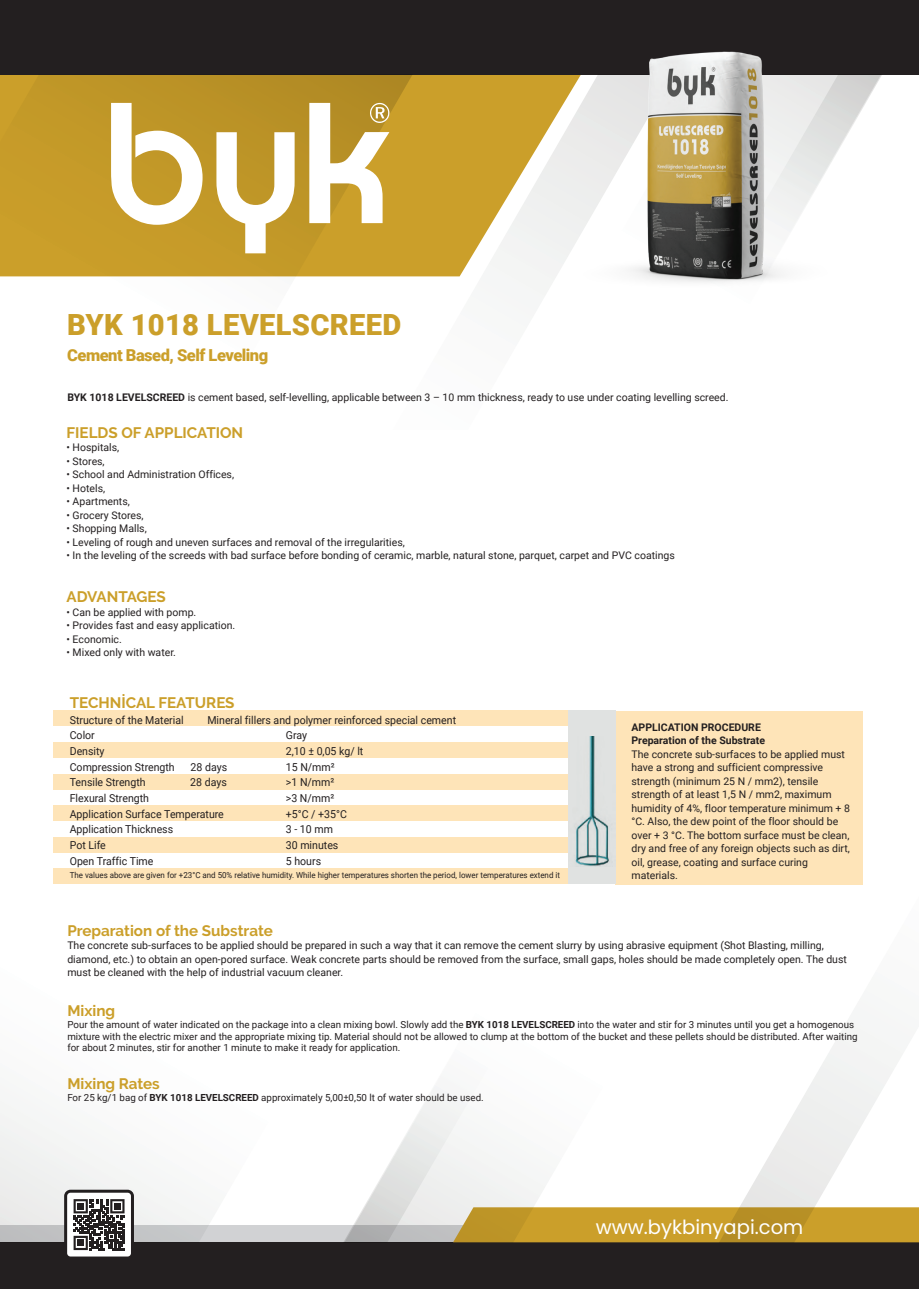
<style>
.page{position:relative;width:919px;height:1289px;background:#fff}
.page>*{position:absolute;margin:0;border:0;box-sizing:border-box;transform-origin:0 0}
.t1{font:900 29.1px "Roboto";letter-spacing:.01em;color:#cb9f2a}
.t2{font:19.5px "Poppins";color:#fff}
.t3{font:900 16.5px "Roboto";letter-spacing:-.03em;color:#cb9f2a}
.t4{font:700 15.15px "Raleway";color:#cb9f2a}
.t5{font:10.95px "Roboto";color:#231f20;scale:.96 1}
.t6{font:10.5px/13.5px "Roboto";color:#231f20}
.t7{font:700 10.5px/13.5px "Roboto";color:#231f20}
.t8{font:9.75px/11.7px "Roboto";color:#231f20}
.t9{font:8.25px "Roboto";color:#231f20;scale:.96 1}
.s1{font-weight:700}
</style>
<div class="page">
<div style="left:0;top:1242px;width:918px;height:46px;background:#231f20"></div>
<svg style="left:636px;top:1207px;width:21px;height:35px"></svg>
<svg style="left:657px;top:1021px;width:261px;height:221px"></svg>
<svg style="left:310px;top:1086px;width:326px;height:156px"></svg>
<svg style="left:0;top:1101px;width:301px;height:141px"></svg>
<div style="left:0;top:0;width:918px;height:75px;background:#231f20"></div>
<svg style="left:415px;top:75px;width:147px;height:221px"></svg>
<svg style="left:847px;top:75px;width:35px;height:60px"></svg>
<svg style="left:0;top:75px;width:415px;height:202px;background:#c39929"></svg>
<svg style="left:111px;top:103px;width:91px;height:122px"></svg>
<svg style="left:216px;top:132px;width:78px;height:121px"></svg>
<svg style="left:309px;top:103px;width:80px;height:120px"></svg>
<svg style="left:64px;top:1189px;width:70px;height:68px"></svg>
<img style="left:562px;top:51px;width:285px;height:232px">
<div style="left:615px;top:711px;width:247px;height:173px;background:#fee4b8"></div>
<div style="left:53px;top:710px;width:518px;height:16px;background:#fee4b8"></div>
<div style="left:53px;top:742px;width:518px;height:15px;background:#fee4b8"></div>
<div style="left:53px;top:774px;width:518px;height:16px;background:#fee4b8"></div>
<div style="left:53px;top:805px;width:518px;height:15px;background:#fee4b8"></div>
<div style="left:53px;top:837px;width:518px;height:15px;background:#fee4b8"></div>
<div style="left:53px;top:868px;width:518px;height:16px;background:#fee4b8"></div>
<div style="left:568px;top:710px;width:47px;height:174px;background:#e0e2e1"></div>
<img style="left:575px;top:737px;width:35px;height:129px">
<h1 class="t1" style="left:67px;top:304px;width:335px">BYK 1018 LEVELSCREED</h1>
<h3 class="t3" style="left:67px;top:344px;width:202px">Cement Based, Self Leveling</h3>
<p class="t6" style="left:67px;top:390px;width:662px"><span class="s1">BYK 1018 LEVELSCREED</span> is cement based, self-levelling, applicable between 3 – 10 mm thickness, ready to use under coating levelling screed.</p>
<h3 class="t4" style="left:66px;top:424px;width:178px">FIELDS OF APPLICATION</h3>
<p class="t6" style="left:66px;top:440px;width:54px">• Hospitals,</p>
<p class="t6" style="left:66px;top:454px;width:40px">• Stores,</p>
<p class="t6" style="left:66px;top:467px;width:169px">• School and Administration Offices,</p>
<p class="t6" style="left:66px;top:481px;width:40px">• Hotels,</p>
<p class="t6" style="left:66px;top:494px;width:65px">• Apartments,</p>
<p class="t6" style="left:66px;top:508px;width:79px">• Grocery Stores,</p>
<p class="t6" style="left:66px;top:521px;width:82px">• Shopping Malls,</p>
<p class="t6" style="left:66px;top:535px;width:340px">• Leveling of rough and uneven surfaces and removal of the irregularities,</p>
<p class="t6" style="left:66px;top:548px;width:609px">• In the leveling of the screeds with bad surface before bonding of ceramic, marble, natural stone, parquet, carpet and PVC coatings</p>
<h3 class="t4" style="left:66px;top:588px;width:101px">ADVANTAGES</h3>
<p class="t6" style="left:66px;top:604px;width:131px">• Can be applied with pomp.</p>
<p class="t6" style="left:66px;top:618px;width:170px">• Provides fast and easy application.</p>
<p class="t6" style="left:66px;top:631px;width:57px">• Economic.</p>
<p class="t6" style="left:66px;top:645px;width:111px">• Mixed only with water.</p>
<h3 class="t4" style="left:70px;top:693px;width:166px">TECHNİCAL FEATURES</h3>
<p class="t5" style="left:70px;top:712px;width:120px">Structure of the Material</p>
<p class="t5" style="left:207px;top:712px;width:260px">Mineral fillers and polymer reinforced special cement</p>
<p class="t5" style="left:70px;top:727px;width:28px">Color</p>
<p class="t5" style="left:286px;top:727px;width:24px">Gray</p>
<p class="t5" style="left:70px;top:743px;width:38px">Density</p>
<p class="t5" style="left:286px;top:743px;width:82px">2,10 ± 0,05 kg/ lt</p>
<p class="t5" style="left:70px;top:759px;width:111px">Compression Strength</p>
<p class="t5" style="left:190px;top:759px;width:40px">28 days</p>
<p class="t5" style="left:286px;top:759px;width:52px">15 N/mm²</p>
<p class="t5" style="left:70px;top:774px;width:81px">Tensile Strength</p>
<p class="t5" style="left:190px;top:774px;width:40px">28 days</p>
<p class="t5" style="left:286px;top:774px;width:52px">&gt;1 N/mm²</p>
<p class="t5" style="left:70px;top:790px;width:84px">Flexural Strength</p>
<p class="t5" style="left:286px;top:790px;width:52px">&gt;3 N/mm²</p>
<p class="t5" style="left:70px;top:806px;width:162px">Application Surface Temperature</p>
<p class="t5" style="left:286px;top:806px;width:65px">+5°C / +35°C</p>
<p class="t5" style="left:70px;top:821px;width:109px">Application Thickness</p>
<p class="t5" style="left:286px;top:821px;width:51px">3 - 10 mm</p>
<p class="t5" style="left:70px;top:837px;width:39px">Pot Life</p>
<p class="t5" style="left:286px;top:837px;width:56px">30 minutes</p>
<p class="t5" style="left:70px;top:853px;width:89px">Open Traffic Time</p>
<p class="t5" style="left:286px;top:853px;width:38px">5 hours</p>
<p class="t9" style="left:70px;top:869px;width:512px">The values above are given for +23°C and 50% relative humidity. While higher temperatures shorten the period, lower temperatures extend it</p>
<p class="t7" style="left:631px;top:719px;width:135px">APPLICATION PROCEDURE<br>Preparation of the Substrate</p>
<p class="t6" style="left:631px;top:746px;width:220px">The concrete sub-surfaces to be applied must have a strong and sufficient compressive strength (minimum 25 N / mm2), tensile strength of at least 1,5 N / mm2, maximum humidity of 4%, floor temperature minimum + 8 °C. Also, the dew point of the floor should be over + 3 °C. The bottom surface must be clean, dry and free of any foreign objects such as dirt, oil, grease, coating and surface curing materials.</p>
<h3 class="t4" style="left:67px;top:922px;width:207px">Preparation of the Substrate</h3>
<p class="t6" style="left:67px;top:938px;width:781px">The concrete sub-surfaces to be applied should be prepared in such a way that it can remove the cement slurry by using abrasive equipment (Shot Blasting, milling, diamond, etc.) to obtain an open-pored surface. Weak concrete parts should be removed from the surface, small gaps, holes should be made completely open. The dust must be cleaned with the help of industrial vacuum cleaner.</p>
<h3 class="t4" style="left:67px;top:1002px;width:49px">Mixing</h3>
<p class="t8" style="left:67px;top:1018px;width:791px">Pour the amount of water indicated on the package into a clean mixing bowl. Slowly add the <span class="s1">BYK 1018 LEVELSCREED</span> into the water and stir for 3 minutes until you get a homogenous mixture with the electric mixer and the appropriate mixing tip. Material should not be allowed to clump at the bottom of the bucket and these pellets should be distributed. After waiting for about 2 minutes, stir for another 1 minute to make it ready for application.</p>
<h3 class="t4" style="left:67px;top:1075px;width:94px">Mixing Rates</h3>
<p class="t8" style="left:67px;top:1091px;width:418px">For 25 kg/1 bag of <span class="s1">BYK 1018 LEVELSCREED</span> approximately 5,00±0,50 lt of water should be used.</p>
<h2 class="t2" style="left:595px;top:1215px;width:209px">www.bykbinyapi.com</h2>
</div>
